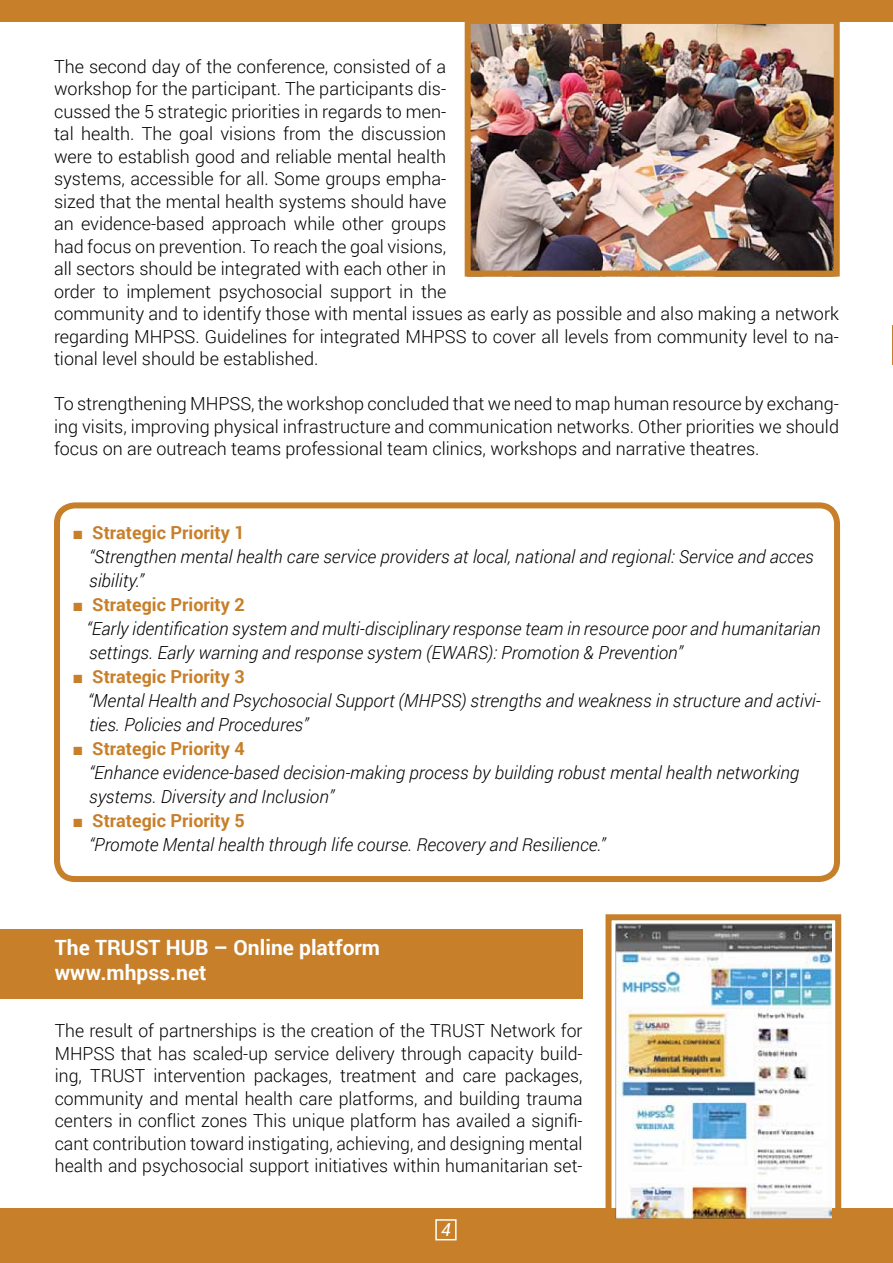
<style>
.page{position:relative;width:893px;height:1263px;background:#fff}
.page>*{position:absolute;margin:0;border:0;box-sizing:border-box;transform-origin:0 0}
.t1{font:700 21px/25.2px "Roboto";color:#fff}
.t2{font:300 18px/22.5px "Roboto";color:#000;text-align:justify}
.t3{font:italic 300 18px/24px "Roboto";color:#000}
.t4{font:italic 18px "Roboto";color:#fff}
.s1{font-family:"Times New Roman";font-weight:400;font-style:normal;color:#c77f2a}
.s2{font-weight:700;font-style:normal;color:#c77f2a}
</style>
<div class="page">
<img style="left:472px;top:25px;width:361px;height:245px">
<div style="left:0;top:1209px;width:893px;height:54px;background:#c77f2a"></div>
<div style="left:465px;top:18px;width:375px;height:259px;border:6px solid #c77f2a"></div>
<hr style="left:892px;top:325px;width:1px;height:40px;background:#c77f2a">
<div style="left:435px;top:1219px;width:22px;height:21px;border:2px solid #fff"></div>
<div style="left:0;top:0;width:893px;height:21px;background:#c77f2a"></div>
<div style="left:54px;top:502px;width:786px;height:380px;border:6px solid #c77f2a;border-radius:18px"></div>
<div style="left:0;top:929px;width:583px;height:70px;background:#c77f2a"></div>
<div style="left:605px;top:914px;width:236px;height:313px;border:6px solid #c77f2a"></div>
<img style="left:616px;top:923px;width:215px;height:295px">
<p class="t2" style="left:54px;top:55px;width:786px;text-align:left">The second day of the conference, consisted of a<br>workshop for the participant. The participants dis-<br>cussed the 5 strategic priorities in regards to men-<br>tal health. The goal visions from the discussion<br>were to establish good and reliable mental health<br>systems, accessible for all. Some groups empha-<br>sized that the mental health systems should have<br>an evidence-based approach while other groups<br>had focus on prevention. To reach the goal visions,<br>all sectors should be integrated with each other in<br>order to implement psychosocial support in the<br>community and to identify those with mental issues as early as possible and also making a network regarding MHPSS. Guidelines for integrated MHPSS to cover all levels from community level to na&shy;tional level should be established.</p>
<p class="t2" style="left:54px;top:392px;width:786px">To strengthening MHPSS, the workshop concluded that we need to map human resource by exchang&shy;ing visits, improving physical infrastructure and communication networks. Other priorities we should focus on are outreach teams professional team clinics, workshops and narrative theatres.</p>
<p class="t3" style="left:89px;top:520px;width:726px;text-indent:-17px"><span class="s1">■</span> <span class="s2">Strategic Priority 1<br></span>“Strengthen mental health care service providers at local, national and regional: Service and acces sibility.”</p>
<p class="t3" style="left:87px;top:592px;width:736px;text-indent:-14px"><span class="s1">■</span> <span class="s2">Strategic Priority 2<br></span>“Early identification system and multi-disciplinary response team in resource poor and humanitarian settings. Early warning and response system (EWARS): Promotion &amp; Prevention”</p>
<p class="t3" style="left:88px;top:664px;width:734px;text-indent:-15px"><span class="s1">■</span> <span class="s2">Strategic Priority 3<br></span>“Mental Health and Psychosocial Support (MHPSS) strengths and weakness in structure and activi&shy;ties. Policies and Procedures”</p>
<p class="t3" style="left:89px;top:736px;width:712px;text-indent:-17px"><span class="s1">■</span> <span class="s2">Strategic Priority 4<br></span>“Enhance evidence-based decision-making process by building robust mental health networking systems. Diversity and Inclusion”</p>
<p class="t3" style="left:89px;top:808px;width:518px;text-indent:-17px"><span class="s1">■</span> <span class="s2">Strategic Priority 5<br></span>“Promote Mental health through life course. Recovery and Resilience.”</p>
<p class="t1" style="left:55px;top:934px;width:327px">The TRUST HUB – Online platform www.mhpss.net</p>
<p class="t2" style="left:55px;top:1019px;width:529px">The result of partnerships is the creation of the TRUST Network for MHPSS that has scaled-up service delivery through capacity build&shy;ing, TRUST intervention packages, treatment and care packages, community and mental health care platforms, and building trauma centers in conflict zones This unique platform has availed a signifi&shy;cant contribution toward instigating, achieving, and designing mental health and psychosocial support initiatives within humanitarian set-</p>
<p class="t4" style="left:441px;top:1217px;width:11px">4</p>
</div>
